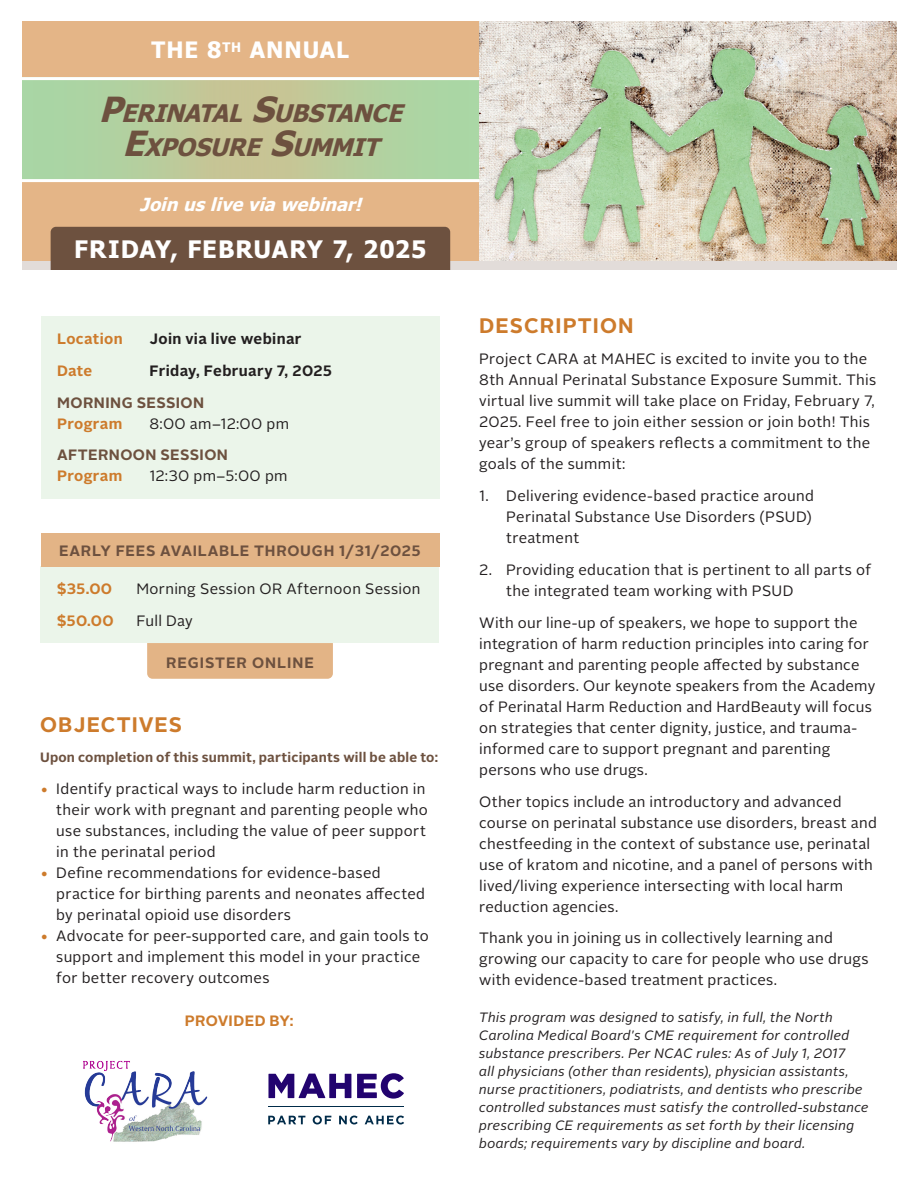
<style>
.page{position:relative;width:918px;height:1188px;background:#fff}
.page>*{position:absolute;margin:0;border:0;box-sizing:border-box;transform-origin:0 0}
.t1{font:italic 700 24.15px/34.5px "Tahoma";color:#6d513f;text-align:center}
.t2{font:700 24px "Tahoma";letter-spacing:.04em;color:#fff}
.t3{font:700 22.5px "Tahoma";letter-spacing:.045em;color:#fff}
.Heading{font:700 21px "Alright Sans";letter-spacing:.05em;color:#cd7b2c}
.t4{font:italic 700 18px "Tahoma";color:#fff}
.Paragraph{font:15px/21px "Alright Sans";letter-spacing:.02em;color:#231f20}
.Paragraph-2{font:700 15px/21px "Alright Sans";letter-spacing:.03em;color:#6d513f}
.Paragraph-3{font:700 15px "Alright Sans";letter-spacing:.025em;color:#231f20}
.Paragraph-4{font:700 15px "Alright Sans";letter-spacing:.02em;color:#cd7b2c}
.Paragraph-5{font:700 15px "Alright Sans";letter-spacing:.06em;color:#6d513f}
.Paragraph__justified{font:700 15px "Alright Sans";letter-spacing:.015em;color:#cd7b2c}
.t5{font:italic 13.5px/18px "Alright Sans";letter-spacing:.025em;color:#231f20}
.Paragraph__justified-2{font:700 13.5px "Alright Sans";letter-spacing:.015em;color:#6d513f}
.s1{font-size:34.5px}
.s2{color:#cd7b2c}
.s3{font-weight:700;color:#cd7b2c}
</style>
<div class="page">
<div style="left:147px;top:643px;width:186px;height:36px;background:#e3b486"></div>
<div style="left:41px;top:566px;width:398px;height:77px;background:#ebf5ea"></div>
<div style="left:41px;top:534px;width:398px;height:33px;background:#e3b486"></div>
<div style="left:22px;top:22px;width:874px;height:248px;background:#e4b587"></div>
<img style="left:479px;top:22px;width:417px;height:240px">
<div style="left:22px;top:262px;width:874px;height:8px;background:#e2dcd9"></div>
<div style="left:51px;top:227px;width:399px;height:43px;background:#6d513f"></div>
<svg style="left:22px;top:80px;width:187px;height:99px;background:#b2cf9f"></svg>
<div style="left:209px;top:77px;width:270px;height:105px;background:linear-gradient(to right,#cdc192,#a6d9a6)"></div>
<hr style="left:22px;top:77px;width:457px;height:3px;background:#fff">
<hr style="left:22px;top:179px;width:457px;height:3px;background:#fff">
<div style="left:41px;top:316px;width:398px;height:182px;background:#ebf5ea"></div>
<img style="left:83px;top:1060px;width:125px;height:82px">
<hr style="left:268px;top:1107px;width:136px;height:1px;background:#002b49">
<svg style="left:268px;top:1116px;width:37px;height:8px"></svg>
<svg style="left:313px;top:1116px;width:18px;height:8px"></svg>
<svg style="left:339px;top:1116px;width:19px;height:8px"></svg>
<svg style="left:365px;top:1116px;width:39px;height:8px"></svg>
<svg style="left:268px;top:1074px;width:83px;height:24px"></svg>
<svg style="left:357px;top:1073px;width:47px;height:26px"></svg>
<p class="t3" style="left:152px;top:34px;width:199px">THE 8<sup>TH</sup> ANNUAL</p>
<p class="t1" style="left:99px;top:96px;width:314px"><span class="s1">P</span>ERINATAL<span class="s1">S</span>UBSTANCE<br><span class="s1">E</span>XPOSURE<span class="s1">S</span>UMMIT</p>
<p class="t4" style="left:140px;top:191px;width:230px">Joinusliveviawebinar!</p>
<p class="t2" style="left:74px;top:232px;width:354px">FRIDAY, FEBRUARY 7, 2025</p>
<p class="Paragraph-3" style="left:149px;top:328px;width:154px">Join via live webinar</p>
<p class="Paragraph-3" style="left:149px;top:360px;width:184px">Friday, February 7, 2025</p>
<p class="Paragraph" style="left:149px;top:413px;width:141px">8:00 am–12:00 pm</p>
<p class="Paragraph" style="left:149px;top:466px;width:140px">12:30 pm–5:00 pm</p>
<p class="Paragraph-4" style="left:57px;top:328px;width:67px">Location</p>
<p class="Paragraph-4" style="left:57px;top:360px;width:37px">Date</p>
<p class="Paragraph-2" style="left:57px;top:392px;width:149px">MORNING SESSION<br><span class="s2">Program</span></p>
<p class="Paragraph-2" style="left:57px;top:445px;width:172px">AFTERNOON SESSION<br><span class="s2">Program</span></p>
<p class="Paragraph-2" style="left:59px;top:541px;width:363px">EARLY FEES AVAILABLE THROUGH 1/31/2025</p>
<p class="Paragraph-4" style="left:57px;top:579px;width:57px">$35.00</p>
<p class="Paragraph-4" style="left:57px;top:610px;width:58px">$50.00</p>
<p class="Paragraph" style="left:136px;top:579px;width:286px">Morning Session OR Afternoon Session</p>
<p class="Paragraph" style="left:136px;top:611px;width:58px">Full Day</p>
<p class="Paragraph-5" style="left:166px;top:652px;width:149px">REGISTER ONLINE</p>
<p class="Heading" style="left:40px;top:710px;width:144px">OBJECTIVES</p>
<p class="Paragraph__justified-2" style="left:40px;top:748px;width:399px">Upon completion of this summit, participants will be able to:</p>
<p class="Paragraph" style="left:56px;top:779px;width:373px;text-indent:-16px"><span class="s3">•</span> Identify practical ways to include harm reduction in their work with pregnant and parenting people who use substances, including the value of peer support in the perinatal period</p>
<p class="Paragraph" style="left:56px;top:863px;width:370px;text-indent:-16px"><span class="s3">•</span> Define recommendations for evidence-based practice for birthing parents and neonates affected by perinatal opioid use disorders</p>
<p class="Paragraph" style="left:56px;top:926px;width:374px;text-indent:-16px"><span class="s3">•</span> Advocate for peer-supported care, and gain tools to support and implement this model in your practice for better recovery outcomes</p>
<p class="Paragraph__justified" style="left:185px;top:1010px;width:110px">PROVIDED BY:</p>
<p class="Heading" style="left:479px;top:310px;width:156px">DESCRIPTION</p>
<p class="Paragraph" style="left:479px;top:349px;width:399px">Project CARA at MAHEC is excited to invite you to the 8th Annual Perinatal Substance Exposure Summit. This virtual live summit will take place on Friday, February 7, 2025. Feel free to join either session or join both! This year’s group of speakers reflects a commitment to the goals of the summit:</p>
<p class="Paragraph" style="left:506px;top:486px;width:309px;text-indent:-27px">1. Delivering evidence-based practice around<br>Perinatal Substance Use Disorders (PSUD) treatment</p>
<p class="Paragraph" style="left:506px;top:559px;width:366px;text-indent:-27px">2. Providing education that is pertinent to all parts of the integrated team working with PSUD</p>
<p class="Paragraph" style="left:479px;top:612px;width:398px">With our line-up of speakers, we hope to support the integration of harm reduction principles into caring for pregnant and parenting people affected by substance use disorders. Our keynote speakers from the Academy of Perinatal Harm Reduction and HardBeauty will focus on strategies that center dignity, justice, and trauma&shy;informed care to support pregnant and parenting persons who use drugs.</p>
<p class="Paragraph" style="left:479px;top:791px;width:399px">Other topics include an introductory and advanced course on perinatal substance use disorders, breast and chestfeeding in the context of substance use, perinatal use of kratom and nicotine, and a panel of persons with lived/living experience intersecting with local harm reduction agencies.</p>
<p class="Paragraph" style="left:479px;top:928px;width:391px">Thank you in joining us in collectively learning and growing our capacity to care for people who use drugs with evidence-based treatment practices.</p>
<p class="t5" style="left:479px;top:1008px;width:391px">This program was designed to satisfy, in full, the North Carolina Medical Board's CME requirement for controlled substance prescribers. Per NCAC rules: As of July 1, 2017<br>all physicians (other than residents), physician assistants, nurse practitioners, podiatrists, and dentists who prescribe controlled substances must satisfy the controlled-substance prescribing CE requirements as set forth by their licensing boards; requirements vary by discipline and board.</p>
</div>
